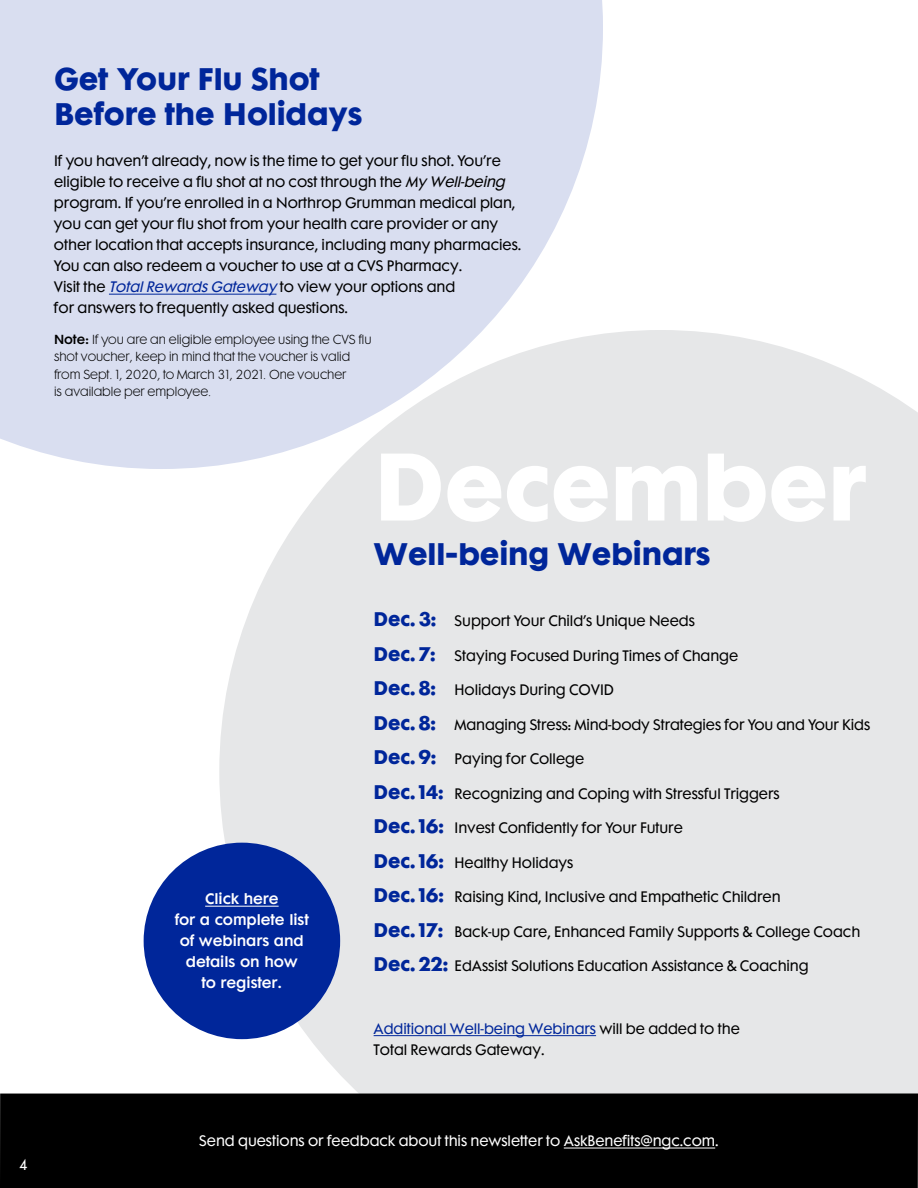
<style>
.page{position:relative;width:918px;height:1188px;background:#fff}
.page>*{position:absolute;margin:0;border:0;box-sizing:border-box;transform-origin:0 0}
.t1{font:700 87.45px "Futura Maxi";letter-spacing:-.005em;color:#fff}
.t2{font:700 28.5px/35.2px "Futura Maxi";letter-spacing:-.005em;color:#00269a}
.t3{font:13.8px/21px "Futura Maxi";letter-spacing:-.005em;color:#000}
.t4{font:13.8px "Futura Maxi";letter-spacing:-.005em;color:#fff}
.t5{font:600 13.8px/21px "Futura Maxi";letter-spacing:-.005em;color:#fff;text-align:center}
.t6{font:300 12px/17.2px "Futura Maxi";letter-spacing:-.005em;color:#000}
.s1{font-style:italic}
.s2{font-style:italic;color:#00269a}
.s3{font-weight:600}
.s4{font-weight:700;font-size:18px;color:#00269a}
.s5{color:#00269a}
</style>
<div class="page">
<div style="left:219px;top:330px;width:699px;height:764px;background:#e6e7e8"></div>
<div style="left:0;top:1094px;width:918px;height:94px;background:#000"></div>
<hr style="left:564px;top:1148px;width:151px;height:1px;background:#fff">
<div style="left:144px;top:843px;width:196px;height:196px;background:#00269a;border-radius:50%"></div>
<hr style="left:205px;top:906px;width:74px;height:1px;background:#fff">
<svg style="left:0;top:0;width:603px;height:469px;background:#dce1f0"></svg>
<hr style="left:109px;top:294px;width:167px;height:1px;background:#00269a">
<hr style="left:374px;top:1035px;width:222px;height:1px;background:#00269a">
<h2 class="t2" style="left:54px;top:62px;width:310px">Get Your Flu Shot<br>Before the Holidays</h2>
<p class="t3" style="left:54px;top:149px;width:469px">If you haven’t already, now is the time to get your flu shot. You’re eligible to receive a flu shot at no cost through the <span class="s1">MyWell-being </span>program. If you’re enrolled in a Northrop Grumman medical plan, you can get your flu shot from your health care provider or any other location that accepts insurance, including many pharmacies.<br>You can also redeem a voucher to use at a CVS Pharmacy.<br>Visit the <span class="s2">TotalRewardsGateway</span>to view your options and<br>for answers to frequently asked questions.</p>
<p class="t6" style="left:54px;top:330px;width:319px"><span class="s3">Note:</span> If you are an eligible employee using the CVS flu shot voucher, keep in mind that the voucher is valid from Sept. 1, 2020, to March 31, 2021. One voucher<br>is available per employee.</p>
<h1 class="t1" style="left:374px;top:439px;width:494px">December</h1>
<p class="t5" style="left:175px;top:887px;width:136px">Click here<br>for a complete list of webinars and details on how<br>to register.</p>
<h2 class="t2" style="left:374px;top:537px;width:338px">Well-being Webinars</h2>
<p class="t3" style="left:374px;top:609px;width:323px"><span class="s4">Dec. 3:</span> Support Your Child’s Unique Needs</p>
<p class="t3" style="left:374px;top:644px;width:366px"><span class="s4">Dec. 7:</span> Staying Focused During Times of Change</p>
<p class="t3" style="left:374px;top:678px;width:242px"><span class="s4">Dec. 8:</span> Holidays During COVID</p>
<p class="t3" style="left:374px;top:713px;width:498px"><span class="s4">Dec. 8:</span> Managing Stress: Mind-body Strategies for You and Your Kids</p>
<p class="t3" style="left:374px;top:747px;width:212px"><span class="s4">Dec. 9:</span> Paying for College</p>
<p class="t3" style="left:374px;top:782px;width:408px"><span class="s4">Dec. 14:</span> Recognizing and Coping with Stressful Triggers</p>
<p class="t3" style="left:374px;top:816px;width:311px"><span class="s4">Dec. 16:</span> Invest Confidently for Your Future</p>
<p class="t3" style="left:374px;top:851px;width:201px"><span class="s4">Dec. 16:</span> Healthy Holidays</p>
<p class="t3" style="left:374px;top:885px;width:409px"><span class="s4">Dec. 16:</span> Raising Kind, Inclusive and Empathetic Children</p>
<p class="t3" style="left:374px;top:920px;width:488px"><span class="s4">Dec. 17:</span> Back-up Care, Enhanced Family Supports &amp; College Coach</p>
<p class="t3" style="left:374px;top:954px;width:437px"><span class="s4">Dec. 22:</span> EdAssist Solutions Education Assistance &amp; Coaching</p>
<p class="t3" style="left:374px;top:1017px;width:368px"><span class="s5">Additional Well-being Webinars</span> will be added to the<br>Total Rewards Gateway.</p>
<p class="t4" style="left:19px;top:1153px;width:10px">4</p>
<p class="t4" style="left:199px;top:1129px;width:521px">Send questions or feedback about this newsletter to AskBenefits@ngc.com.</p>
</div>
